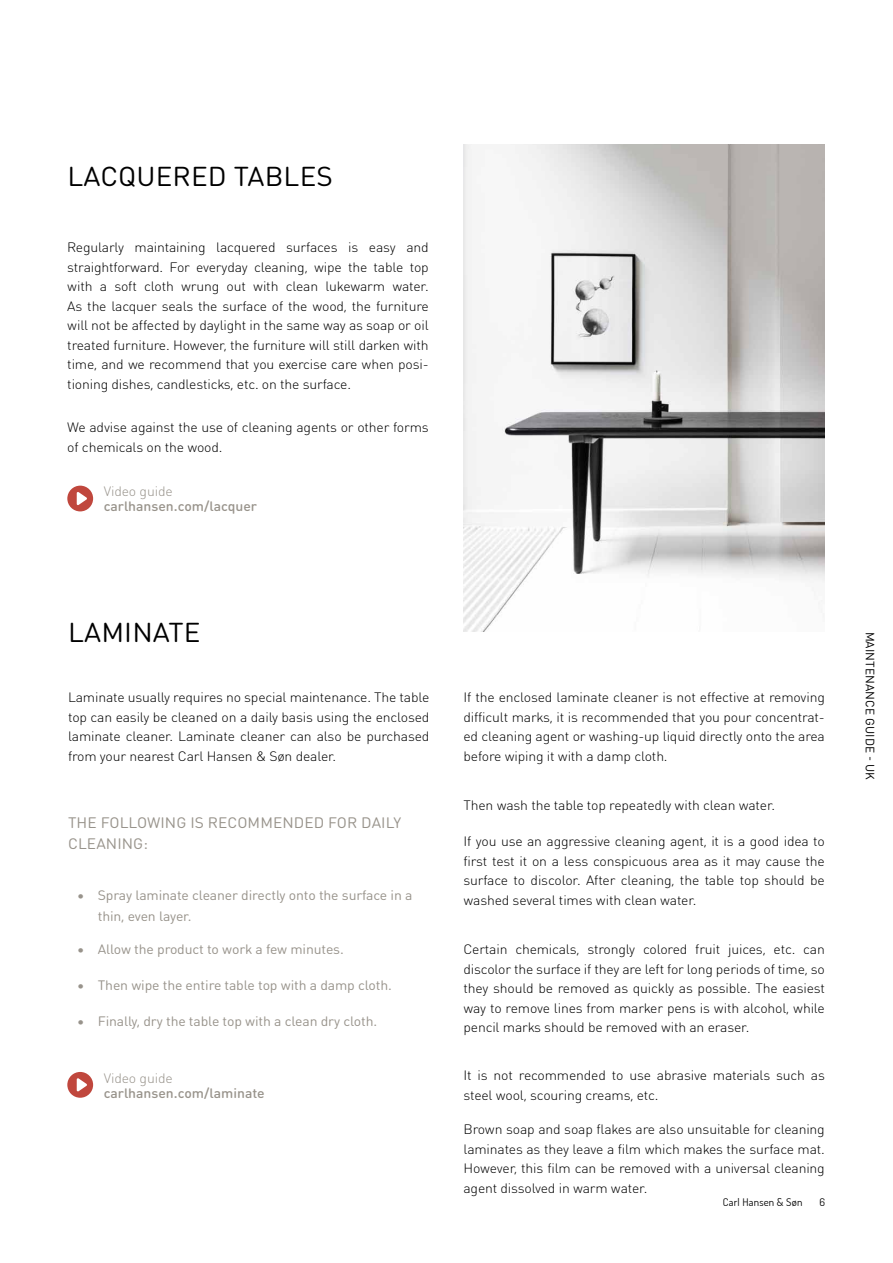
<style>
.page{position:relative;width:893px;height:1263px;background:#fff}
.page>*{position:absolute;margin:0;border:0;box-sizing:border-box;transform-origin:0 0}
.t1{font:27px "DIN Round Pro";letter-spacing:.005em;color:#000}
.t2{font:15px/21px "DIN Round Pro";letter-spacing:.005em;color:#98938b}
.t3{font:300 13.5px/19.5px "DIN Round Pro";letter-spacing:-.01em;color:#000;text-align:justify}
.t4{font:13.5px/21px "DIN Round Pro";letter-spacing:-.01em;color:#98938b}
.t5{font:500 13.5px "DIN Round Pro";color:#98938b}
.t6{font:300 13.5px "DIN Round Pro";letter-spacing:-.01em;color:#98938b}
.t7{font:12px "DIN Round Pro";letter-spacing:.005em;color:#000}
.t8{font:10.5px "Dosis";letter-spacing:.02em;color:#000}
</style>
<div class="page">
<img style="left:463px;top:145px;width:362px;height:486px">
<svg style="left:67px;top:486px;width:26px;height:25px"></svg>
<svg style="left:67px;top:1072px;width:26px;height:26px"></svg>
<h1 class="t1" style="left:67px;top:159px;width:106px">LACQUERE</h1>
<h1 class="t1" style="left:208px;top:159px;width:127px">D tables</h1>
<p class="t3" style="left:67px;top:237px;width:363px">Regularly maintaining lacquered surfaces is easy and straightforward. For everyday cleaning, wipe the table top with a soft cloth wrung out with clean lukewarm water.<br>As the lacquer seals the surface of the wood, the furniture will not be affected by daylight in the same way as soap or oil treated furniture. However, the furniture will still darken with time, and we recommend that you exercise care when posi&shy;tioning dishes, candlesticks, etc. on the surface.</p>
<p class="t3" style="left:67px;top:417px;width:363px">We advise against the use of cleaning agents or other forms of chemicals on the wood.</p>
<p class="t6" style="left:104px;top:482px;width:70px">Video guide</p>
<p class="t5" style="left:104px;top:497px;width:155px">carlhansen.com/lacquer</p>
<h1 class="t1" style="left:68px;top:614px;width:34px">LAMINATE</h1>
<p class="t3" style="left:68px;top:687px;width:363px">Laminate usually requires no special maintenance. The table top can easily be cleaned on a daily basis using the enclosed laminate cleaner. Laminate cleaner can also be purchased from your nearest Carl Hansen &amp; Søn dealer.</p>
<p class="t2" style="left:68px;top:812px;width:335px">Th e following is recommended for daily cleaning:</p>
<p class="t4" style="left:98px;top:884px;width:316px;text-indent:-21px">• Spray laminate cleaner directly onto the surface in a thin, even layer.</p>
<p class="t4" style="left:77px;top:938px;width:268px">• Allow the product to work a few minutes.</p>
<p class="t4" style="left:77px;top:974px;width:316px">• Then wipe the entire table top with a damp cloth.</p>
<p class="t4" style="left:77px;top:1010px;width:302px">• Finally, dry the table top with a clean dry cloth.</p>
<p class="t6" style="left:104px;top:1069px;width:70px">Video guide</p>
<p class="t5" style="left:104px;top:1083px;width:162px">carlhansen.com/laminate</p>
<p class="t3" style="left:463px;top:687px;width:363px">If the enclosed laminate cleaner is not effective at removing difficult marks, it is recommended that you pour concentrat&shy;ed cleaning agent or washing-up liquid directly onto the area before wiping it with a damp cloth.</p>
<p class="t3" style="left:463px;top:795px;width:313px">Then wash the table top repeatedly with clean water.</p>
<p class="t3" style="left:463px;top:831px;width:363px">If you use an aggressive cleaning agent, it is a good idea to first test it on a less conspicuous area as it may cause the surface to discolor. After cleaning, the table top should be washed several times with clean water.</p>
<p class="t3" style="left:463px;top:939px;width:363px">Certain chemicals, strongly colored fruit juices, etc. can discolor the surface if they are left for long periods of time, so they should be removed as quickly as possible. The easiest way to remove lines from marker pens is with alcohol, while pencil marks should be removed with an eraser.</p>
<p class="t3" style="left:463px;top:1065px;width:363px">It is not recommended to use abrasive materials such as steel wool, scouring creams, etc.</p>
<p class="t3" style="left:463px;top:1119px;width:363px">Brown soap and soap flakes are also unsuitable for cleaning laminates as they leave a film which makes the surface mat.<br>However, this film can be removed with a universal cleaning agent dissolved in warm water.</p>
<p class="t8" style="left:723px;top:1195px;width:81px">Carl Hansen &amp; Søn</p>
<p class="t8" style="left:819px;top:1195px;width:7px">6</p>
<p class="t7" style="left:878px;top:631px;width:150px;rotate:90deg">Maintenance guide - UK</p>
</div>
